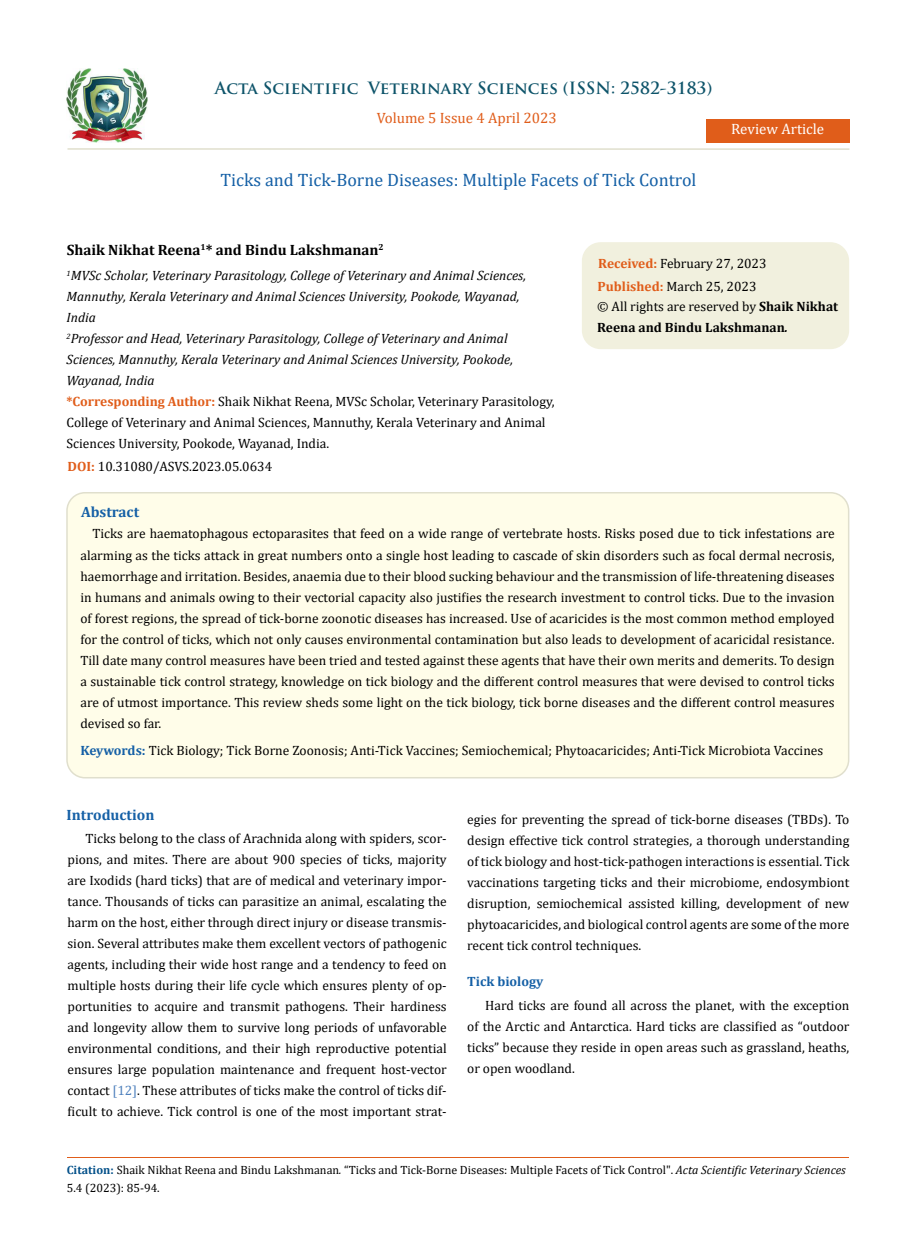
<style>
.page{position:relative;width:917px;height:1260px;background:#fff}
.page>*{position:absolute;margin:0;border:0;box-sizing:border-box;transform-origin:0 0}
.t1{font:18px "Cambria";color:#1560a6}
.t2{font:700 16.5px "Trajan Pro";color:#0e546a}
.t3{font:700 15px "Cambria";color:#000}
.t4{font:15px "Cambria";color:#e05d1a}
.t5{font:700 15px "Cambria";color:#1560a6}
.t6{font:15px "Cambria";color:#fff}
.t7{font:13.5px/21px "Cambria";color:#000;text-align:justify}
.t8{font:italic 13.5px/20.9px "Cambria";color:#000}
.t9{font:700 13.5px/21px "Cambria";color:#000}
.t10{font:700 13.5px "Cambria";color:#1560a6}
.t11{font:12px/18px "Cambria";color:#000}
.s1{font-weight:700;font-style:normal;color:#e05d1a}
.s2{font-style:normal}
.s3{font-weight:700;color:#e05d1a}
.s4{font-weight:400}
.s5{font-style:italic}
.s6{font-weight:700;color:#1560a6}
.s7{color:#4f81bd}
.s8{font-weight:700;color:#035089}
</style>
<div class="page">
<img style="left:67px;top:68px;width:80px;height:74px">
<div style="left:706px;top:119px;width:143px;height:23px;background:#e05d1a"></div>
<div style="left:582px;top:243px;width:266px;height:105px;background:#f1f0de;border-radius:18px"></div>
<div style="left:582px;top:242px;width:267px;height:107px;border:2px solid #f1f0de;border-radius:18px"></div>
<div style="left:67px;top:493px;width:781px;height:285px;background:#fffde9;border-radius:18px"></div>
<div style="left:66px;top:492px;width:783px;height:286px;border:2px solid #e0dfcd;border-radius:18px"></div>
<hr style="left:67px;top:1157px;width:781px;height:1px;background:#e05d1a">
<hr style="left:67px;top:148px;width:782px;height:2px;background:#e0dfcd">
<p class="t2" style="left:215px;top:77px;width:499px">Acta Scientific Veterinary Sciences (ISSN: 2582-3183)</p>
<p class="t4" style="left:376px;top:109px;width:182px">Volume 5 Issue 4 April 2023</p>
<h1 class="t1" style="left:220px;top:169px;width:477px">Ticks and Tick-Borne Diseases: Multiple Facets of Tick Control</h1>
<p class="t6" style="left:731px;top:120px;width:94px">Review Article</p>
<p class="t3" style="left:67px;top:240px;width:318px">Shaik Nikhat Reena<sup>1</sup>* and Bindu Lakshmanan<sup>2</sup></p>
<p class="t8" style="left:66px;top:265px;width:489px"><sup>1</sup>MVSc Scholar, Veterinary Parasitology, College of Veterinary and Animal Sciences, Mannuthy, Kerala Veterinary and Animal Sciences University, Pookode, Wayanad,<br>India<br><sup>2</sup>Professor and Head, Veterinary Parasitology, College of Veterinary and Animal Sciences, Mannuthy, Kerala Veterinary and Animal Sciences University, Pookode, Wayanad, India<br><span class="s1">*Corresponding Author:</span> <span class="s2">Shaik Nikhat Reena, MVSc Scholar, Veterinary Parasitology, College of Veterinary and Animal Sciences, Mannuthy, Kerala Veterinary and Animal Sciences University, Pookode, Wayanad, India.</span></p>
<p class="t7" style="left:67px;top:456px;width:206px"><span class="s3">DOI:</span> 10.31080/ASVS.2023.05.0634</p>
<p class="t5" style="left:81px;top:501px;width:60px">Abstract</p>
<p class="t7" style="left:597px;top:251px;width:170px;line-height:23px"><span class="s3">Received:</span> February 27, 2023<br><span class="s3">Published:</span> March 25, 2023</p>
<p class="t9" style="left:597px;top:295px;width:242px"><span class="s4">© All rights are reserved by</span> Shaik Nikhat<br>Reena and Bindu Lakshmanan<span class="s5">.</span></p>
<p class="t7" style="left:80px;top:523px;width:755px;text-indent:12px">Ticks are haematophagous ectoparasites that feed on a wide range of vertebrate hosts. Risks posed due to tick infestations are alarming as the ticks attack in great numbers onto a single host leading to cascade of skin disorders such as focal dermal necrosis, haemorrhage and irritation. Besides, anaemia due to their blood sucking behaviour and the transmission of life-threatening diseases in humans and animals owing to their vectorial capacity also justifies the research investment to control ticks. Due to the invasion of forest regions, the spread of tick-borne zoonotic diseases has increased. Use of acaricides is the most common method employed for the control of ticks, which not only causes environmental contamination but also leads to development of acaricidal resistance.<br>Till date many control measures have been tried and tested against these agents that have their own merits and demerits. To design a sustainable tick control strategy, knowledge on tick biology and the different control measures that were devised to control ticks are of utmost importance. This review sheds some light on the tick biology, tick borne diseases and the different control measures devised so far.</p>
<p class="t7" style="left:80px;top:740px;width:744px"><span class="s6">Keywords:</span> Tick Biology; Tick Borne Zoonosis; Anti-Tick Vaccines; Semiochemical; Phytoacaricides; Anti-Tick Microbiota Vaccines</p>
<p class="t5" style="left:67px;top:805px;width:89px">Introduction</p>
<p class="t7" style="left:67px;top:828px;width:381px;text-indent:18px">Ticks belong to the class of Arachnida along with spiders, scor&shy;pions, and mites. There are about 900 species of ticks, majority are Ixodids (hard ticks) that are of medical and veterinary impor&shy;tance. Thousands of ticks can parasitize an animal, escalating the harm on the host, either through direct injury or disease transmis&shy;sion. Several attributes make them excellent vectors of pathogenic agents, including their wide host range and a tendency to feed on multiple hosts during their life cycle which ensures plenty of op&shy;portunities to acquire and transmit pathogens. Their hardiness and longevity allow them to survive long periods of unfavorable environmental conditions, and their high reproductive potential ensures large population maintenance and frequent host-vector contact <span class="s7">[12]</span>. These attributes of ticks make the control of ticks dif&shy;ficult to achieve. Tick control is one of the most important strat-</p>
<p class="t7" style="left:467px;top:809px;width:384px">egies for preventing the spread of tick-borne diseases (TBDs). To design effective tick control strategies, a thorough understanding of tick biology and host-tick-pathogen interactions is essential. Tick vaccinations targeting ticks and their microbiome, endosymbiont disruption, semiochemical assisted killing, development of new phytoacaricides, and biological control agents are some of the more recent tick control techniques.</p>
<p class="t10" style="left:467px;top:972px;width:78px">Tick biology</p>
<p class="t7" style="left:467px;top:995px;width:384px;text-indent:18px">Hard ticks are found all across the planet, with the exception of the Arctic and Antarctica. Hard ticks are classified as “outdoor ticks” because they reside in open areas such as grassland, heaths, or open woodland.</p>
<p class="t11" style="left:67px;top:1161px;width:780px"><span class="s8">Citation:</span> Shaik Nikhat Reena and Bindu Lakshmanan<span class="s5">.</span> “Ticks and Tick-Borne Diseases: Multiple Facets of Tick Control". <span class="s5">Acta Scientific Veterinary Sciences<br></span>5.4 (2023): 85-94.</p>
</div>
